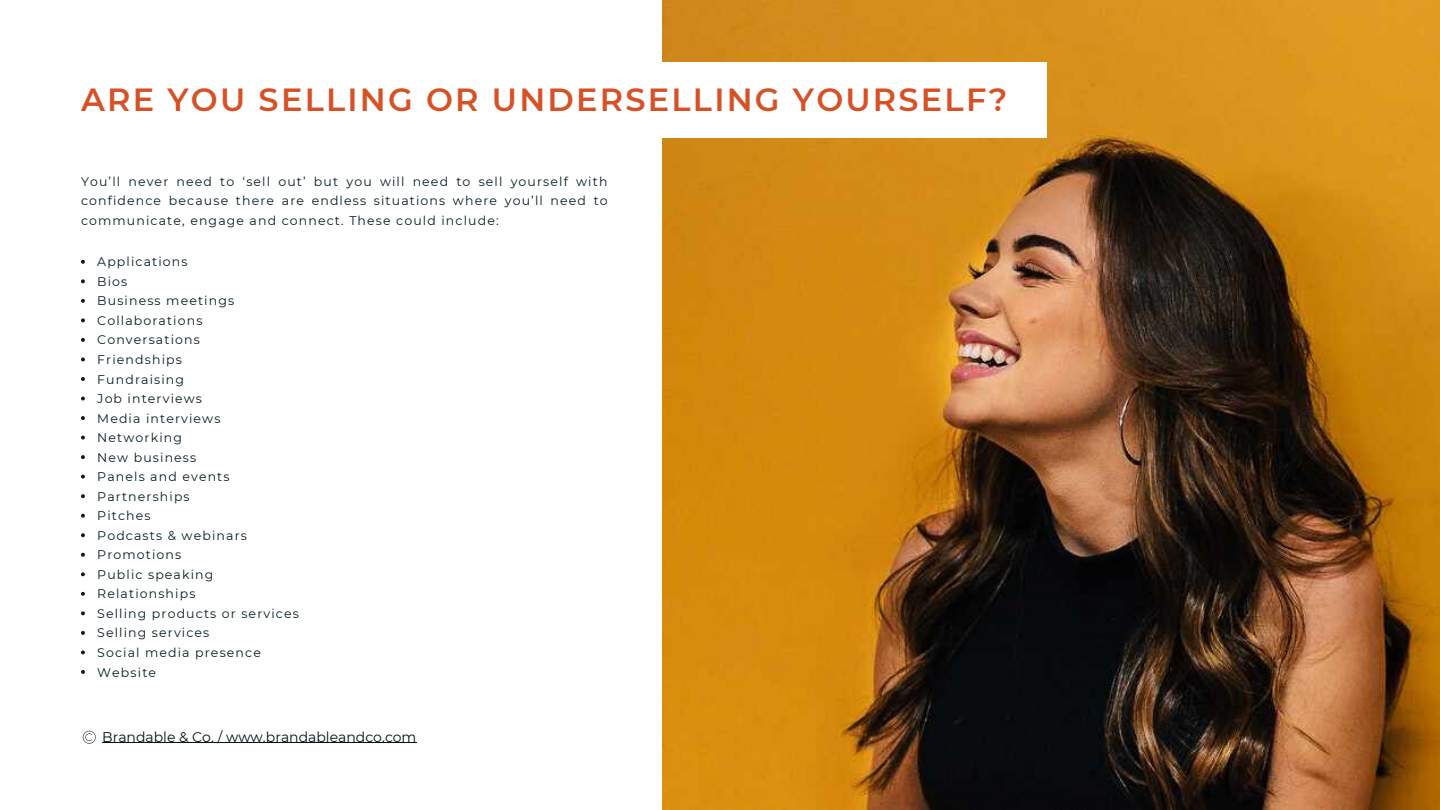
<style>
.page{position:relative;width:1440px;height:810px;background:#fff}
.page>*{position:absolute;margin:0;border:0;box-sizing:border-box;transform-origin:0 0}
.t1{font:600 32px "Montserrat";letter-spacing:.07em;color:#d75126}
.t2{font:14px "Montserrat";color:#031215}
.t3{font:12.5px/19.5px "Montserrat";letter-spacing:.09em;color:#061d23;text-align:justify}
</style>
<div class="page">
<img style="left:663px;top:0;width:777px;height:810px">
<div style="left:221px;top:63px;width:825px;height:75px;background:#fff"></div>
<hr style="left:102px;top:743px;width:314px;height:1px;background:#031215">
<svg style="left:83px;top:731px;width:13px;height:13px"></svg>
<svg style="left:81px;top:260px;width:4px;height:4px"></svg>
<svg style="left:81px;top:279px;width:4px;height:4px"></svg>
<svg style="left:81px;top:299px;width:4px;height:4px"></svg>
<svg style="left:81px;top:318px;width:4px;height:4px"></svg>
<svg style="left:81px;top:338px;width:4px;height:4px"></svg>
<svg style="left:81px;top:358px;width:4px;height:3px"></svg>
<svg style="left:81px;top:377px;width:4px;height:4px"></svg>
<svg style="left:81px;top:397px;width:4px;height:3px"></svg>
<svg style="left:81px;top:416px;width:4px;height:4px"></svg>
<svg style="left:81px;top:436px;width:4px;height:4px"></svg>
<svg style="left:81px;top:455px;width:4px;height:4px"></svg>
<svg style="left:81px;top:475px;width:4px;height:4px"></svg>
<svg style="left:81px;top:494px;width:4px;height:4px"></svg>
<svg style="left:81px;top:514px;width:4px;height:4px"></svg>
<svg style="left:81px;top:533px;width:4px;height:4px"></svg>
<svg style="left:81px;top:553px;width:4px;height:4px"></svg>
<svg style="left:81px;top:572px;width:4px;height:4px"></svg>
<svg style="left:81px;top:592px;width:4px;height:4px"></svg>
<svg style="left:81px;top:611px;width:4px;height:4px"></svg>
<svg style="left:81px;top:631px;width:4px;height:4px"></svg>
<svg style="left:81px;top:650px;width:4px;height:4px"></svg>
<svg style="left:81px;top:670px;width:4px;height:4px"></svg>
<h1 class="t1" style="left:81px;top:81px;width:928px">ARE YOU SELLING OR UNDERSELLING YOURSELF?</h1>
<p class="t3" style="left:81px;top:171px;width:528px">You’ll never need to ‘sell out’ but you will need to sell yourself with confidence because there are endless situations where you’ll need to communicate, engage and connect. These could include:</p>
<p class="t3" style="left:97px;top:252px;width:203px;text-align:left">Applications<br>Bios<br>Business meetings<br>Collaborations<br>Conversations<br>Friendships<br>Fundraising<br>Job interviews<br>Media interviews<br>Networking<br>New business<br>Panels and events<br>Partnerships<br>Pitches<br>Podcasts &amp; webinars<br>Promotions<br>Public speaking<br>Relationships<br>Selling products or services<br>Selling services<br>Social media presence<br>Website</p>
<p class="t2" style="left:102px;top:728px;width:316px">Brandable &amp; Co. / www.brandableandco.com</p>
</div>
